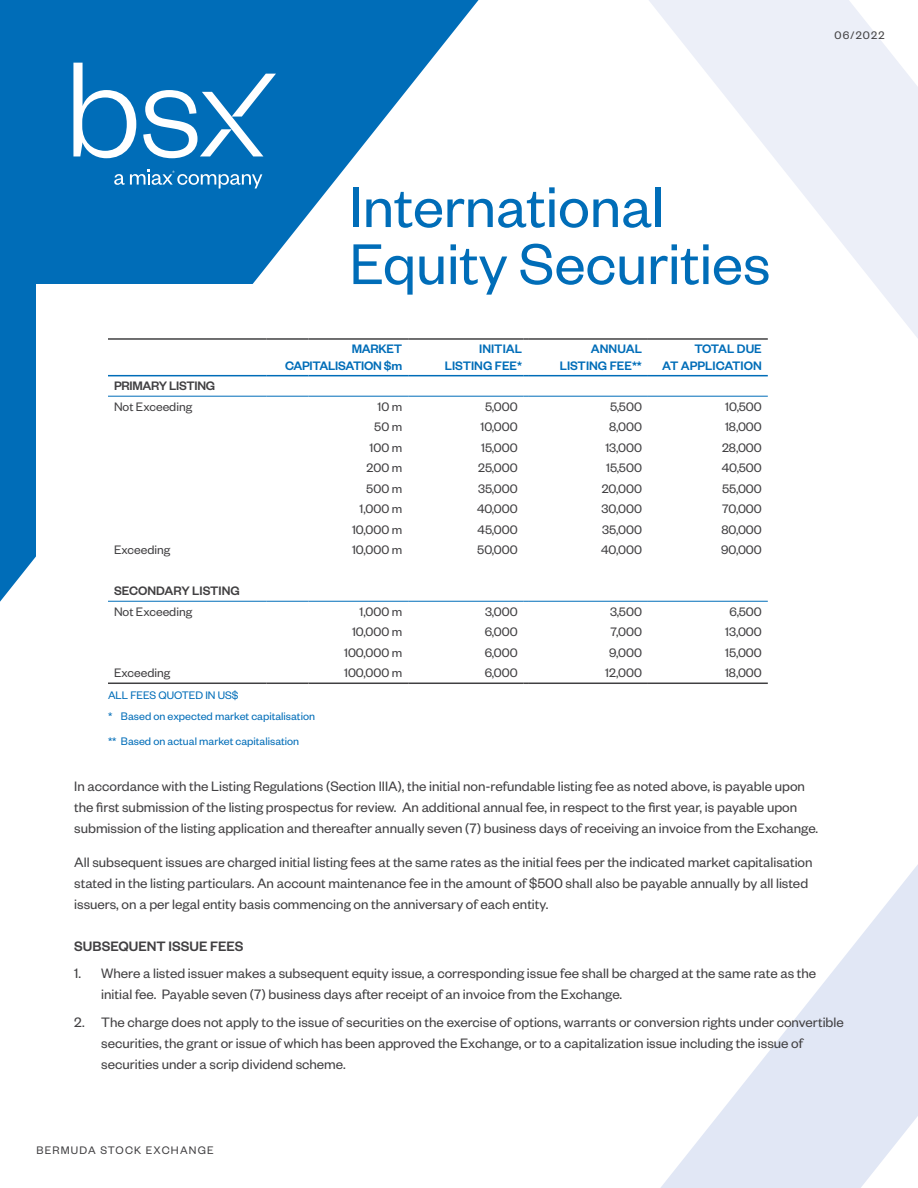
<style>
.page{position:relative;width:918px;height:1188px;background:#fff}
.page>*{position:absolute;margin:0;border:0;box-sizing:border-box;transform-origin:0 0}
.t1{font:63px/57px "Founders Grotesk";color:#006db8}
.t2{font:15px/21px "Founders Grotesk";color:#414042}
.t3{font:500 15px "Founders Grotesk";color:#414042}
.t4{font:13.5px "Founders Grotesk";color:#414042}
.t5{font:500 13.5px/16.2px "Founders Grotesk";color:#006db8;text-align:right}
.t6{font:500 13.5px/16.2px "Founders Grotesk";letter-spacing:-.02em;color:#006db8;text-align:right}
.t7{font:500 13.5px "Founders Grotesk";color:#414042}
.t8{font:500 13.5px "Founders Grotesk";letter-spacing:-.02em;color:#414042}
.t9{font:12px/21.1px "Founders Grotesk";color:#006db8}
.t10{font:12px "Founders Grotesk";letter-spacing:.1em;color:#414042}
</style>
<div class="page">
<svg style="left:660px;top:865px;width:258px;height:323px"></svg>
<svg style="left:649px;top:0;width:269px;height:338px"></svg>
<svg style="left:0;top:0;width:489px;height:602px"></svg>
<svg style="left:0;top:0;width:450px;height:573px;fill:#006db8"></svg>
<svg style="left:73px;top:63px;width:63px;height:95px"></svg>
<svg style="left:143px;top:74px;width:133px;height:84px"></svg>
<svg style="left:114px;top:170px;width:148px;height:18px;background:#3b8ec8"></svg>
<div style="left:36px;top:284px;width:259px;height:774px;background:#fff"></div>
<hr style="left:108px;top:683px;width:158px;height:1px;background:#414042">
<hr style="left:266px;top:683px;width:42px;height:1px;background:#414042">
<hr style="left:308px;top:683px;width:100px;height:1px;background:#414042">
<hr style="left:408px;top:683px;width:116px;height:1px;background:#414042">
<hr style="left:528px;top:683px;width:120px;height:1px;background:#414042">
<hr style="left:648px;top:683px;width:120px;height:1px;background:#414042">
<hr style="left:108px;top:338px;width:158px;height:2px;background:#414042">
<hr style="left:266px;top:338px;width:42px;height:2px;background:#414042">
<hr style="left:308px;top:338px;width:100px;height:2px;background:#414042">
<hr style="left:408px;top:338px;width:116px;height:2px;background:#414042">
<hr style="left:528px;top:338px;width:120px;height:2px;background:#414042">
<hr style="left:648px;top:338px;width:120px;height:2px;background:#414042">
<hr style="left:108px;top:601px;width:158px;height:1px;background:#006db8">
<hr style="left:266px;top:601px;width:42px;height:1px;background:#006db8">
<hr style="left:308px;top:601px;width:100px;height:1px;background:#006db8">
<hr style="left:408px;top:601px;width:116px;height:1px;background:#006db8">
<hr style="left:528px;top:601px;width:120px;height:1px;background:#006db8">
<hr style="left:648px;top:601px;width:120px;height:1px;background:#006db8">
<hr style="left:108px;top:396px;width:158px;height:1px;background:#006db8">
<hr style="left:266px;top:396px;width:42px;height:1px;background:#006db8">
<hr style="left:308px;top:396px;width:100px;height:1px;background:#006db8">
<hr style="left:408px;top:396px;width:116px;height:1px;background:#006db8">
<hr style="left:528px;top:396px;width:120px;height:1px;background:#006db8">
<hr style="left:648px;top:396px;width:120px;height:1px;background:#006db8">
<hr style="left:108px;top:375px;width:158px;height:1px;background:#006db8">
<hr style="left:266px;top:375px;width:42px;height:1px;background:#006db8">
<hr style="left:308px;top:375px;width:100px;height:1px;background:#006db8">
<hr style="left:408px;top:375px;width:116px;height:1px;background:#006db8">
<hr style="left:528px;top:375px;width:120px;height:1px;background:#006db8">
<hr style="left:648px;top:375px;width:120px;height:1px;background:#006db8">
<h1 class="t1" style="left:350px;top:175px;width:422px">International<br>Equity Securities</h1>
<p class="t6" style="left:285px;top:340px;width:119px">MARKET<br>CAPITALISATION $m</p>
<p class="t5" style="left:445px;top:340px;width:79px">INITIAL<br>LISTING FEE*</p>
<p class="t5" style="left:560px;top:340px;width:84px">ANNUAL<br>LISTING FEE**</p>
<p class="t5" style="left:662px;top:340px;width:101px">TOTAL DUE<br>AT APPLICATION</p>
<p class="t10" style="left:835px;top:28px;width:51px">06/2022</p>
<p class="t8" style="left:114px;top:377px;width:103px">PRIMARY LISTING</p>
<p class="t4" style="left:114px;top:398px;width:80px">Not Exceeding</p>
<p class="t4" style="left:377px;top:398px;width:26px">10 m</p>
<p class="t4" style="left:485px;top:398px;width:34px">5,000</p>
<p class="t4" style="left:610px;top:398px;width:33px">5,500</p>
<p class="t4" style="left:725px;top:398px;width:38px">10,500</p>
<p class="t4" style="left:374px;top:419px;width:29px">50 m</p>
<p class="t4" style="left:480px;top:419px;width:39px">10,000</p>
<p class="t4" style="left:609px;top:419px;width:34px">8,000</p>
<p class="t4" style="left:725px;top:419px;width:38px">18,000</p>
<p class="t4" style="left:370px;top:439px;width:34px">100 m</p>
<p class="t4" style="left:481px;top:439px;width:38px">15,000</p>
<p class="t4" style="left:605px;top:439px;width:38px">13,000</p>
<p class="t4" style="left:722px;top:439px;width:41px">28,000</p>
<p class="t4" style="left:367px;top:460px;width:37px">200 m</p>
<p class="t4" style="left:478px;top:460px;width:41px">25,000</p>
<p class="t4" style="left:606px;top:460px;width:37px">15,500</p>
<p class="t4" style="left:722px;top:460px;width:41px">40,500</p>
<p class="t4" style="left:366px;top:480px;width:37px">500 m</p>
<p class="t4" style="left:478px;top:480px;width:41px">35,000</p>
<p class="t4" style="left:602px;top:480px;width:42px">20,000</p>
<p class="t4" style="left:722px;top:480px;width:41px">55,000</p>
<p class="t4" style="left:360px;top:501px;width:44px">1,000 m</p>
<p class="t4" style="left:477px;top:501px;width:42px">40,000</p>
<p class="t4" style="left:602px;top:501px;width:42px">30,000</p>
<p class="t4" style="left:722px;top:501px;width:41px">70,000</p>
<p class="t4" style="left:352px;top:521px;width:52px">10,000 m</p>
<p class="t4" style="left:478px;top:521px;width:42px">45,000</p>
<p class="t4" style="left:602px;top:521px;width:41px">35,000</p>
<p class="t4" style="left:721px;top:521px;width:42px">80,000</p>
<p class="t4" style="left:114px;top:542px;width:58px">Exceeding</p>
<p class="t4" style="left:352px;top:542px;width:52px">10,000 m</p>
<p class="t4" style="left:477px;top:542px;width:42px">50,000</p>
<p class="t4" style="left:601px;top:542px;width:42px">40,000</p>
<p class="t4" style="left:721px;top:542px;width:42px">90,000</p>
<p class="t7" style="left:114px;top:583px;width:127px">SECONDARY LISTING</p>
<p class="t4" style="left:114px;top:603px;width:80px">Not Exceeding</p>
<p class="t4" style="left:360px;top:603px;width:44px">1,000 m</p>
<p class="t4" style="left:485px;top:603px;width:34px">3,000</p>
<p class="t4" style="left:610px;top:603px;width:33px">3,500</p>
<p class="t4" style="left:730px;top:603px;width:34px">6,500</p>
<p class="t4" style="left:352px;top:624px;width:52px">10,000 m</p>
<p class="t4" style="left:485px;top:624px;width:35px">6,000</p>
<p class="t4" style="left:610px;top:624px;width:33px">7,000</p>
<p class="t4" style="left:725px;top:624px;width:38px">13,000</p>
<p class="t4" style="left:344px;top:644px;width:60px">100,000 m</p>
<p class="t4" style="left:485px;top:644px;width:35px">6,000</p>
<p class="t4" style="left:609px;top:644px;width:34px">9,000</p>
<p class="t4" style="left:725px;top:644px;width:38px">15,000</p>
<p class="t4" style="left:114px;top:665px;width:58px">Exceeding</p>
<p class="t4" style="left:344px;top:665px;width:60px">100,000 m</p>
<p class="t4" style="left:485px;top:665px;width:35px">6,000</p>
<p class="t4" style="left:605px;top:665px;width:38px">12,000</p>
<p class="t4" style="left:725px;top:665px;width:38px">18,000</p>
<p class="t9" style="left:108px;top:684px;width:209px">ALL FEES QUOTED IN US$<br>* Based on expected market capitalisation</p>
<p class="t9" style="left:108px;top:730px;width:193px">** Based on actual market capitalisation</p>
<p class="t2" style="left:74px;top:775px;width:745px">In accordance with the Listing Regulations (Section IIIA), the initial non-refundable listing fee as noted above, is payable upon the first submission of the listing prospectus for review. An additional annual fee, in respect to the first year, is payable upon submission of the listing application and thereafter annually seven (7) business days of receiving an invoice from the Exchange.</p>
<p class="t2" style="left:74px;top:851px;width:740px">All subsequent issues are charged initial listing fees at the same rates as the initial fees per the indicated market capitalisation stated in the listing particulars. An account maintenance fee in the amount of $500 shall also be payable annually by all listed issuers, on a per legal entity basis commencing on the anniversary of each entity.</p>
<p class="t3" style="left:74px;top:936px;width:171px">SUBSEQUENT ISSUE FEES</p>
<p class="t2" style="left:101px;top:962px;width:717px;text-indent:-27px">1. Where a listed issuer makes a subsequent equity issue, a corresponding issue fee shall be charged at the same rate as the initial fee. Payable seven (7) business days after receipt of an invoice from the Exchange.</p>
<p class="t2" style="left:101px;top:1011px;width:744px;text-indent:-27px">2. The charge does not apply to the issue of securities on the exercise of options, warrants or conversion rights under convertible securities, the grant or issue of which has been approved the Exchange, or to a capitalization issue including the issue of securities under a scrip dividend scheme.</p>
<p class="t10" style="left:36px;top:1143px;width:179px">BERMUDA STOCK EXCHANGE</p>
</div>
